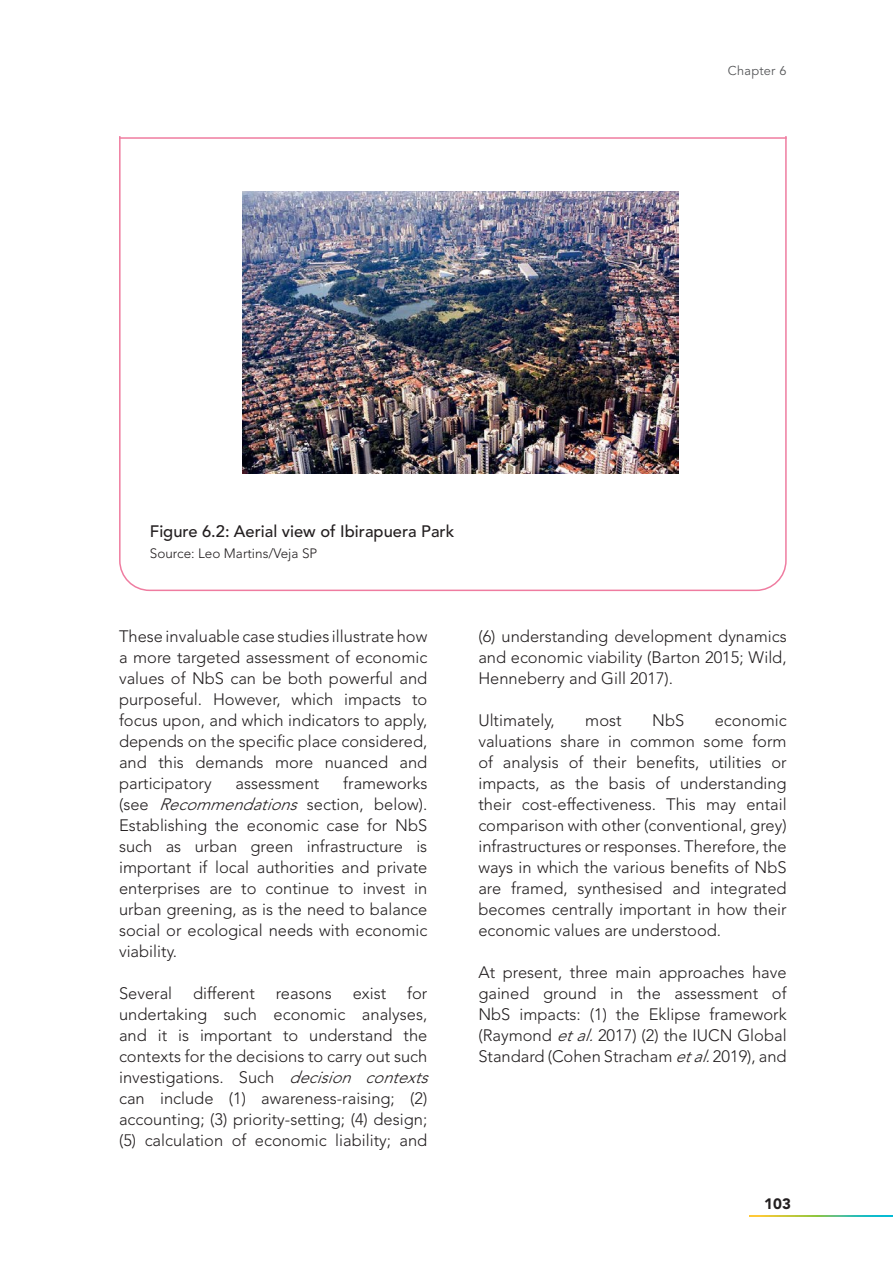
<style>
.page{position:relative;width:893px;height:1263px;background:#fff}
.page>*{position:absolute;margin:0;border:0;box-sizing:border-box;transform-origin:0 0}
.Cuerpo_de_texto{font:300 16.5px/21px "Avenir LT Std";color:#231f20;text-align:justify}
.Cuerpo_de_texto-2{font:500 16.5px "Avenir LT Std";color:#231f20}
.t1{font:900 15px "Avenir LT Std";color:#231f20}
.Cuerpo_de_texto-3{font:300 13.5px "Avenir LT Std";color:#231f20}
.t2{font:12.75px "Avenir LT Std";letter-spacing:.02em;color:#57585a}
.s1{font-style:italic}
</style>
<div class="page">
<svg style="left:750px;top:1215px;width:143px;height:2px"></svg>
<svg style="left:119px;top:136px;width:668px;height:456px"></svg>
<img style="left:242px;top:191px;width:436px;height:283px">
<hr style="left:119px;top:137px;width:668px;height:2px;background:#ef7ca0">
<p class="t2" style="left:728px;top:63px;width:60px">Chapter 6</p>
<p class="Cuerpo_de_texto-2" style="left:150px;top:522px;width:306px">Figure 6.2: Aerial view of Ibirapuera Park</p>
<p class="Cuerpo_de_texto-3" style="left:150px;top:545px;width:169px">Source: Leo Martins/Veja SP</p>
<p class="Cuerpo_de_texto" style="left:119px;top:626px;width:310px">These invaluable case studies illustrate how a more targeted assessment of economic values of NbS can be both powerful and purposeful. However, which impacts to focus upon, and which indicators to apply, depends on the specific place considered, and this demands more nuanced and participatory</p>
<p class="Cuerpo_de_texto" style="left:119px;top:773px;width:310px;text-indent:224px">frameworks (see <span class="s1">Recommendations</span> section, below).<br>Establishing the economic case for NbS such as urban green infrastructure is important if local authorities and private enterprises are to continue to invest in urban greening, as is the need to balance social or ecological needs with economic viability.</p>
<p class="Cuerpo_de_texto" style="left:119px;top:983px;width:55px">Several</p>
<p class="Cuerpo_de_texto" style="left:193px;top:983px;width:63px">different</p>
<p class="Cuerpo_de_texto" style="left:276px;top:983px;width:57px">reasons</p>
<p class="Cuerpo_de_texto" style="left:353px;top:983px;width:35px">exist</p>
<p class="Cuerpo_de_texto" style="left:236px;top:773px;width:85px">assessment</p>
<p class="Cuerpo_de_texto" style="left:119px;top:983px;width:317px;text-align:left;text-indent:288px">for undertaking such economic analyses, and it is important to understand the contexts for the decisions to carry out such investigations. Such <span class="s1">decision contexts </span>can include (1) awareness-raising; (2) accounting; (3) priority-setting; (4) design; (5) calculation of economic liability; and</p>
<p class="Cuerpo_de_texto" style="left:478px;top:626px;width:310px">(6) understanding development dynamics and economic viability (Barton 2015; Wild, Henneberry and Gill 2017).</p>
<p class="Cuerpo_de_texto" style="left:478px;top:710px;width:78px">Ultimately,</p>
<p class="Cuerpo_de_texto" style="left:585px;top:710px;width:38px">most</p>
<p class="Cuerpo_de_texto" style="left:652px;top:710px;width:34px">NbS</p>
<p class="Cuerpo_de_texto" style="left:478px;top:710px;width:310px;text-indent:236px">economic valuations share in common some form of analysis of their benefits, utilities or impacts, as the basis of understanding their cost-effectiveness. This may entail comparison with other (conventional, grey) infrastructures or responses. Therefore, the ways in which the various benefits of NbS are framed, synthesised and integrated becomes centrally important in how their economic values are understood.</p>
<p class="Cuerpo_de_texto" style="left:478px;top:962px;width:310px">At present, three main approaches have gained ground in the assessment of NbS impacts: (1) the Eklipse framework (Raymond <span class="s1">etal.</span>2017) (2) the IUCN Global Standard (Cohen Stracham <span class="s1">etal.</span>2019), and</p>
<p class="t1" style="left:764px;top:1195px;width:28px">103</p>
</div>
